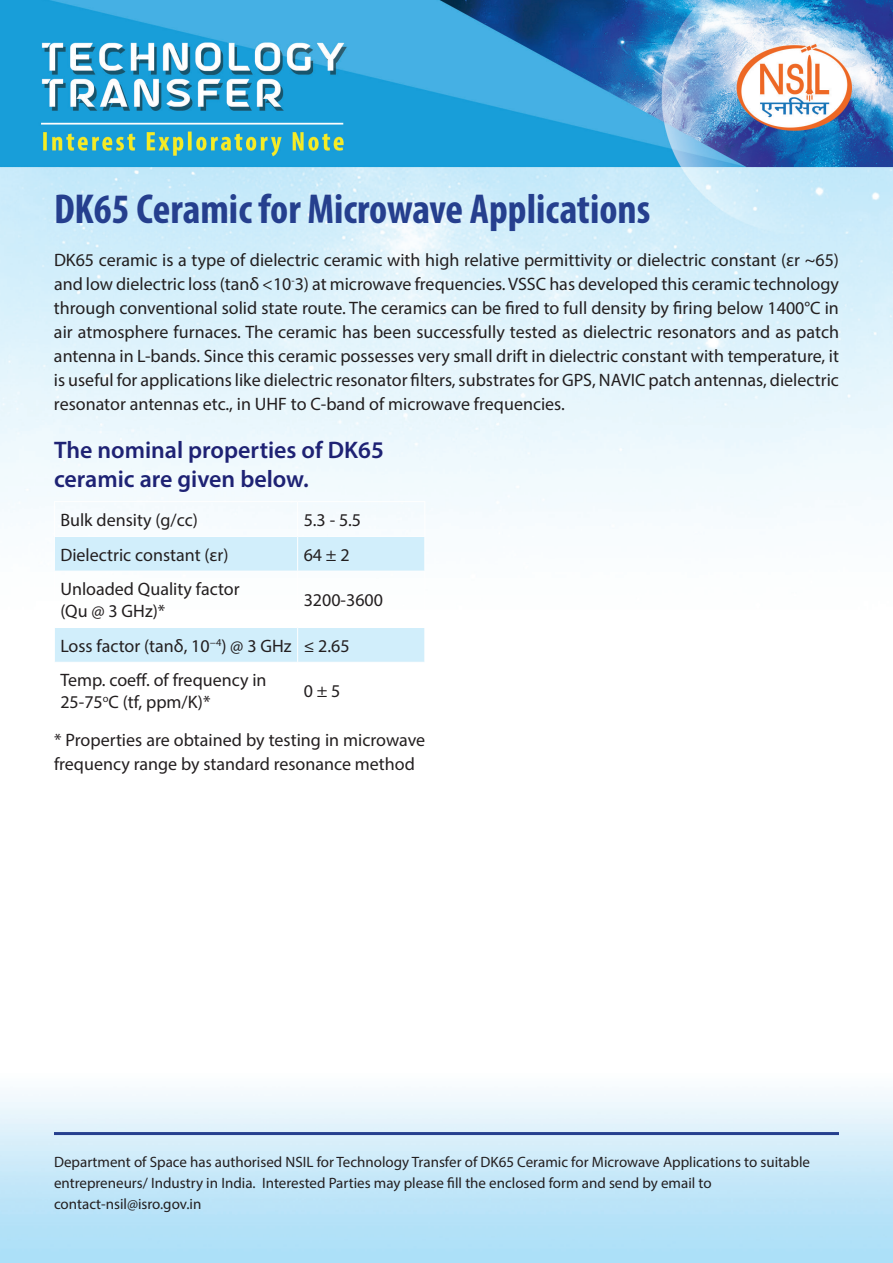
<style>
.page{position:relative;width:893px;height:1263px;background:#fff}
.page>*{position:absolute;margin:0;border:0;box-sizing:border-box;transform-origin:0 0}
.t1{font:700 condensed 42px "Myriad Pro";color:#253f8e}
.t2{font:600 24px/28.8px "Myriad Pro";color:#1e2274}
.t3{font:18px/24px "Myriad Pro";color:#231f20}
.t4{font:15px/21px "Myriad Pro";color:#231f20}
</style>
<div class="page">
<img style="left:0;top:0;width:893px;height:1263px">
<hr style="left:54px;top:1132px;width:785px;height:3px;background:#253f8e">
<svg style="left:55px;top:537px;width:369px;height:125px;fill:#d1eefb"></svg>
<hr style="left:54px;top:501px;width:244px;height:1px;background:#fff">
<hr style="left:54px;top:502px;width:1px;height:34px;background:#fff">
<hr style="left:298px;top:501px;width:127px;height:1px;background:#fff">
<hr style="left:297px;top:502px;width:1px;height:34px;background:#fff">
<hr style="left:424px;top:502px;width:1px;height:34px;background:#fff">
<hr style="left:54px;top:571px;width:1px;height:56px;background:#fff">
<hr style="left:297px;top:571px;width:1px;height:56px;background:#fff">
<hr style="left:424px;top:571px;width:1px;height:56px;background:#fff">
<hr style="left:54px;top:663px;width:1px;height:55px;background:#fff">
<hr style="left:297px;top:663px;width:1px;height:55px;background:#fff">
<hr style="left:424px;top:663px;width:1px;height:55px;background:#fff">
<hr style="left:54px;top:718px;width:244px;height:1px;background:#fff">
<hr style="left:298px;top:718px;width:127px;height:1px;background:#fff">
<hr style="left:54px;top:536px;width:244px;height:1px;background:#fff">
<hr style="left:54px;top:537px;width:1px;height:34px;background:#fff">
<hr style="left:54px;top:571px;width:244px;height:1px;background:#fff">
<hr style="left:298px;top:536px;width:127px;height:1px;background:#fff">
<hr style="left:297px;top:537px;width:1px;height:34px;background:#fff">
<hr style="left:298px;top:571px;width:127px;height:1px;background:#fff">
<hr style="left:424px;top:537px;width:1px;height:34px;background:#fff">
<hr style="left:54px;top:627px;width:244px;height:1px;background:#fff">
<hr style="left:54px;top:628px;width:1px;height:34px;background:#fff">
<hr style="left:54px;top:662px;width:244px;height:1px;background:#fff">
<hr style="left:298px;top:627px;width:127px;height:1px;background:#fff">
<hr style="left:297px;top:628px;width:1px;height:34px;background:#fff">
<hr style="left:298px;top:662px;width:127px;height:1px;background:#fff">
<hr style="left:424px;top:628px;width:1px;height:34px;background:#fff">
<h1 class="t1" style="left:54px;top:183px;width:598px">DK65 Ceramic for Microwave Applications</h1>
<p class="t3" style="left:54px;top:248px;width:786px;text-align:justify">DK65 ceramic is a type of dielectric ceramic with high relative permittivity or dielectric constant (εr ~65) and low dielectric loss (tanδ &lt;10<sup>-</sup>3) at microwave frequencies. VSSC has developed this ceramic technology through conventional solid state route. The ceramics can be fired to full density by firing below 1400°C in air atmosphere furnaces. The ceramic has been successfully tested as dielectric resonators and as patch antenna in L-bands. Since this ceramic possesses very small drift in dielectric constant with temperature, it is useful for applications like dielectric resonator filters, substrates for GPS, NAVIC patch antennas, dielectric resonator antennas etc., in UHF to C-band of microwave frequencies.</p>
<h2 class="t2" style="left:54px;top:435px;width:331px">The nominal properties of DK65 ceramic are given below.</h2>
<p class="t3" style="left:60px;top:507px;width:139px">Bulk density (g/cc)</p>
<p class="t3" style="left:304px;top:507px;width:59px">5.3 - 5.5</p>
<p class="t3" style="left:60px;top:542px;width:170px">Dielectric constant (εr)</p>
<p class="t3" style="left:304px;top:542px;width:48px">64 ± 2</p>
<p class="t3" style="left:60px;top:578px;width:181px;line-height:21.6px">Unloaded Quality factor (Qu @ 3 GHz)*</p>
<p class="t3" style="left:304px;top:588px;width:81px">3200-3600</p>
<p class="t3" style="left:60px;top:628px;width:291px;line-height:34.8px">Loss factor (tanδ, 10<sup>−4</sup>) @ 3 GHz ≤ 2.65<br>Temp. coeff. of frequency in</p>
<p class="t3" style="left:60px;top:690px;width:152px">25-75<sup>o</sup>C (tf, ppm/K)*</p>
<p class="t3" style="left:304px;top:679px;width:38px">0 ± 5</p>
<p class="t3" style="left:54px;top:727px;width:373px">* Properties are obtained by testing in microwave frequency range by standard resonance method</p>
<p class="t4" style="left:54px;top:1151px;width:758px">Department of Space has authorised NSIL for Technology Transfer of DK65 Ceramic for Microwave Applications to suitable entrepreneurs/ Industry in India. Interested Parties may please fill the enclosed form and send by email to contact-nsil@isro.gov.in</p>
</div>
